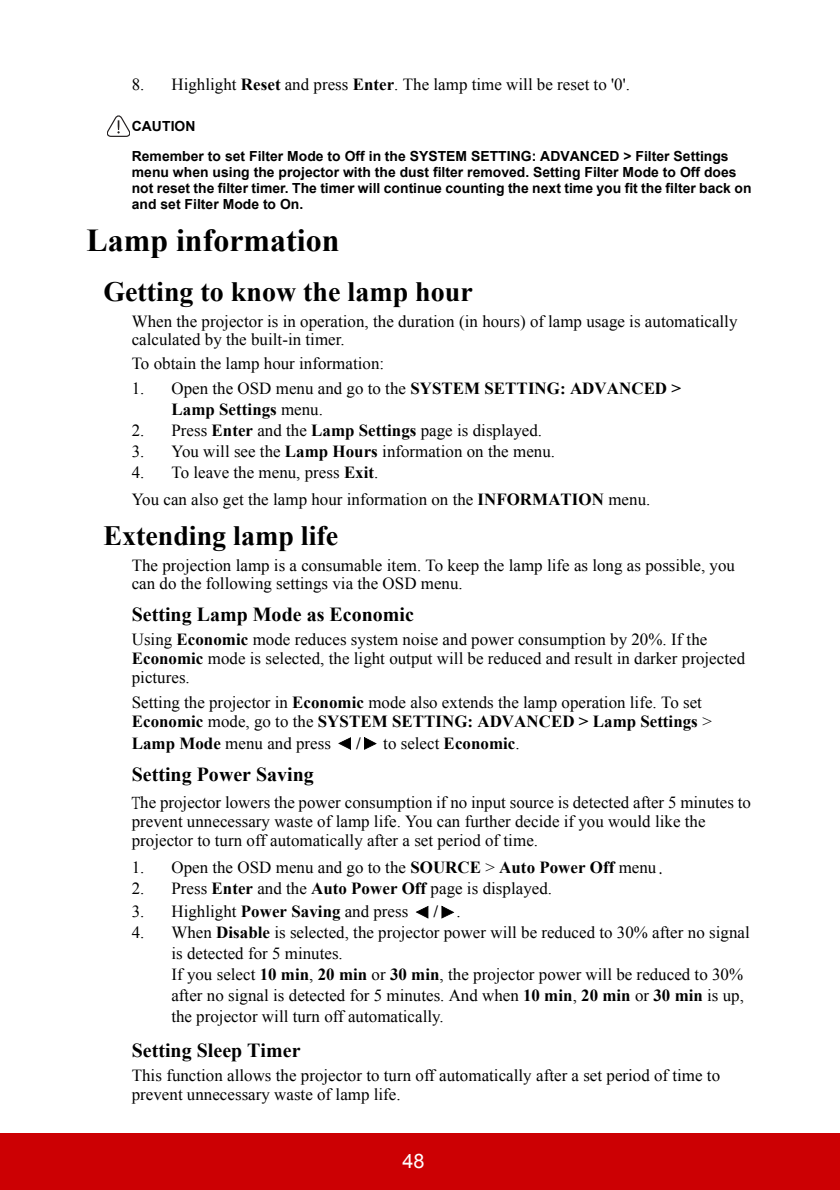
<style>
.page{position:relative;width:840px;height:1190px;background:#fff}
.page>*{position:absolute;margin:0;border:0;box-sizing:border-box;transform-origin:0 0}
.t1{font:700 32px "Times New Roman";color:#000}
.t2{font:700 28px "Times New Roman";color:#000}
.t3{font:700 20px "Times New Roman";color:#000}
.t4{font:20px "Arial";color:#fff}
.t5{font:17px/19px "Times New Roman";letter-spacing:.005em;color:#000}
.t6{font:700 17px/21px "Times New Roman";letter-spacing:.005em;color:#000}
.t7{font:700 14px/16px "Arial";color:#000}
.s1{font-weight:700}
.s2{font-weight:400}
.s3{font-family:"Ming Li U"}
</style>
<div class="page">
<div style="left:0;top:1133px;width:839px;height:57px;background:#cc0003"></div>
<svg style="left:107px;top:115px;width:23px;height:22px"></svg>
<svg style="left:338px;top:737px;width:13px;height:13px"></svg>
<svg style="left:364px;top:737px;width:13px;height:13px"></svg>
<svg style="left:416px;top:906px;width:12px;height:13px"></svg>
<svg style="left:441px;top:906px;width:13px;height:13px"></svg>
<p class="t5" style="left:132px;top:75px;width:500px">8. Highlight <span class="s1">Reset</span> and press <span class="s1">Enter</span>. The lamp time will be reset to '0'.</p>
<p class="t7" style="left:132px;top:111px;width:598px;line-height:30px">CAUTION<br>Remember to set Filter Mode to Off in the SYSTEM SETTING: ADVANCED &gt; Filter Settings</p>
<p class="t7" style="left:132px;top:164px;width:621px">menu when using the projector with the dust filter removed. Setting Filter Mode to Off does not reset the filter timer. The timer will continue counting the next time you fit the filter back on and set Filter Mode to On.</p>
<h1 class="t1" style="left:86px;top:223px;width:255px">Lamp information</h1>
<h2 class="t2" style="left:103px;top:276px;width:371px">Getting to know the lamp hour</h2>
<p class="t5" style="left:132px;top:313px;width:607px;line-height:18px">When the projector is in operation, the duration (in hours) of lamp usage is automatically calculated by the built-in timer.</p>
<p class="t5" style="left:132px;top:354px;width:254px">To obtain the lamp hour information:</p>
<p class="t6" style="left:171px;top:378px;width:511px;text-indent:-40px"><span class="s2">1. Open the OSD menu and go to the</span> SYSTEM SETTING: ADVANCED &gt;<br>Lamp Settings <span class="s2">menu.</span></p>
<p class="t5" style="left:132px;top:421px;width:412px">2. Press <span class="s1">Enter</span> and the <span class="s1">Lamp Settings</span> page is displayed.</p>
<p class="t5" style="left:132px;top:442px;width:425px">3. You will see the <span class="s1">Lamp Hours</span> information on the menu.</p>
<p class="t5" style="left:132px;top:459px;width:520px;line-height:27px">4. To leave the menu, press <span class="s1">Exit</span>.<br>You can also get the lamp hour information on the <span class="s1">INFORMATION</span> menu.</p>
<h2 class="t2" style="left:103px;top:520px;width:236px">Extending lamp life</h2>
<p class="t5" style="left:132px;top:557px;width:605px;line-height:18px">The projection lamp is a consumable item. To keep the lamp life as long as possible, you can do the following settings via the OSD menu.</p>
<p class="t3" style="left:132px;top:603px;width:284px">Setting Lamp Mode as Economic</p>
<p class="t5" style="left:132px;top:630px;width:615px">Using <span class="s1">Economic</span> mode reduces system noise and power consumption by 20%. If the<br><span class="s1">Economic</span> mode is selected, the light output will be reduced and result in darker projected pictures.</p>
<p class="t5" style="left:132px;top:693px;width:582px">Setting the projector in <span class="s1">Economic</span> mode also extends the lamp operation life. To set<br><span class="s1">Economic</span> mode, go to the <span class="s1">SYSTEM SETTING: ADVANCED &gt; Lamp Settings</span> &gt;</p>
<p class="t5" style="left:132px;top:733px;width:201px"><span class="s1">Lamp Mode</span> menu and press</p>
<p class="t6" style="left:356px;top:732px;width:6px">/</p>
<p class="t5" style="left:383px;top:733px;width:138px">to select <span class="s1">Economic</span>.</p>
<p class="t3" style="left:132px;top:764px;width:184px">Setting Power Saving</p>
<p class="t5" style="left:132px;top:793px;width:621px"><span class="s3">T</span>he projector lowers the power consumption if no input source is detected after 5 minutes to prevent unnecessary waste of lamp life. You can further decide if you would like the projector to turn off automatically after a set period of time.</p>
<p class="t5" style="left:132px;top:858px;width:535px">1. Open the OSD menu and go to the <span class="s1">SOURCE</span> &gt; <span class="s1">Auto Power Off</span> menu<span class="s3">.</span></p>
<p class="t5" style="left:132px;top:879px;width:422px">2. Press <span class="s1">Enter</span> and the <span class="s1">Auto Power Off</span> page is displayed.</p>
<p class="t5" style="left:132px;top:902px;width:278px">3. Highlight <span class="s1">Power Saving</span> and press</p>
<p class="t6" style="left:434px;top:901px;width:29px">/ <span class="s2">.</span></p>
<p class="t5" style="left:171px;top:922px;width:580px;line-height:21px;text-indent:-40px">4. When <span class="s1">Disable</span> is selected, the projector power will be reduced to 30% after no signal is detected for 5 minutes.<br>If you select <span class="s1">10 min</span>, <span class="s1">20 min</span> or <span class="s1">30 min</span>, the projector power will be reduced to 30% after no signal is detected for 5 minutes. And when <span class="s1">10 min</span>, <span class="s1">20 min</span> or <span class="s1">30 min</span> is up, the projector will turn off automatically.</p>
<p class="t3" style="left:132px;top:1039px;width:170px">Setting Sleep Timer</p>
<p class="t5" style="left:132px;top:1066px;width:590px">This function allows the projector to turn off automatically after a set period of time to prevent unnecessary waste of lamp life.</p>
<p class="t4" style="left:402px;top:1150px;width:24px">48</p>
</div>
